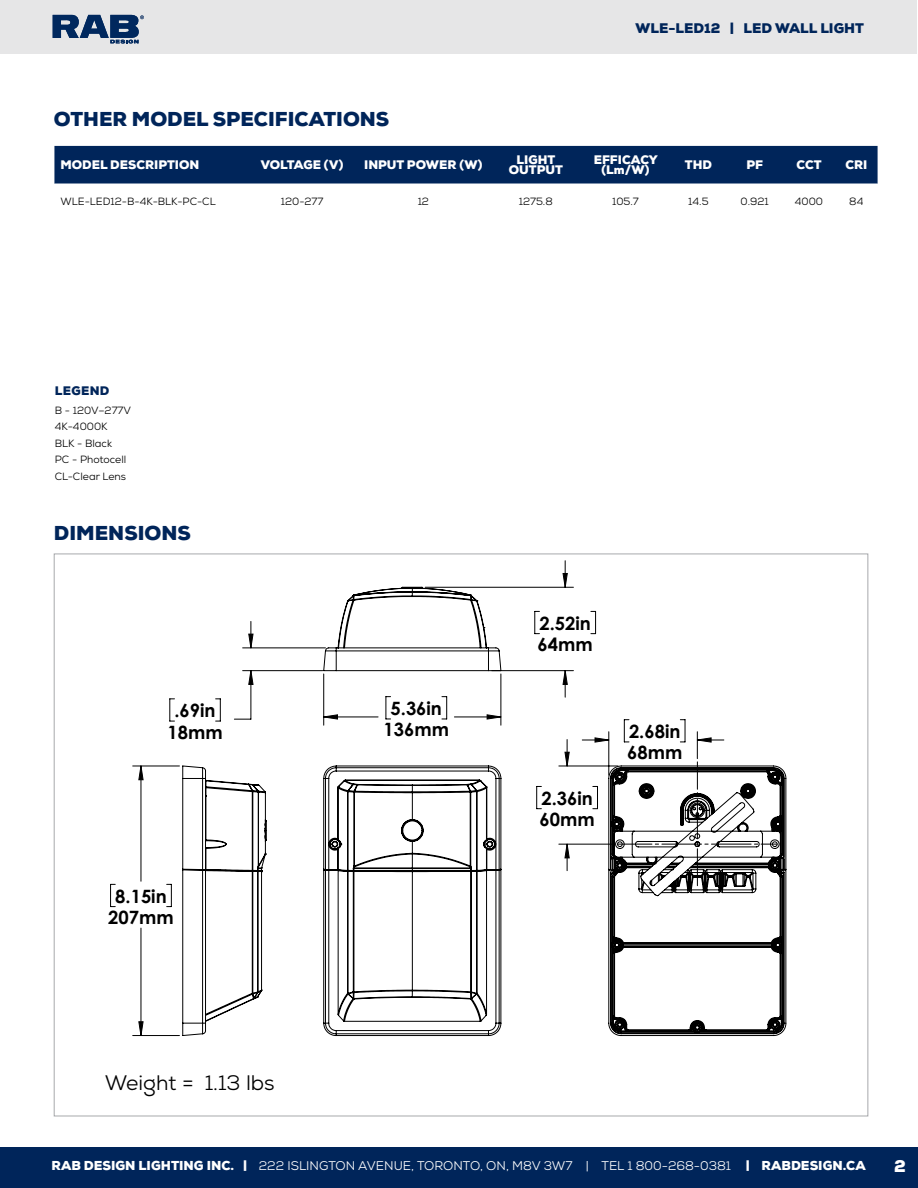
<style>
.page{position:relative;width:918px;height:1188px;background:#fff}
.page>*{position:absolute;margin:0;border:0;box-sizing:border-box;transform-origin:0 0}
.t1{font:21px "Nexa";color:#000}
.t2{font:900 19.5px "Nexa";color:#00255a}
.t3{font:700 18.3px/21.5px "Century Gothic";color:#000;text-align:center}
.t4{font:900 16.5px "Nexa";color:#fff}
.t5{font:900 13.5px "Nexa";color:#00255a}
.t6{font:12.6px "Nexa";color:#fff}
.t7{font:900 12px/10.5px "Nexa";color:#fff;text-align:center}
.t8{font:900 12px "Nexa";letter-spacing:-.02em;color:#fff}
.t9{font:900 12px "Nexa";letter-spacing:.03em;color:#00255a}
.t10{font:10.5px/16.5px "Nexa";color:#000}
.s1{font-weight:900}
</style>
<div class="page">
<div style="left:0;top:1147px;width:918px;height:41px;background:#00255a"></div>
<div style="left:1px;top:1px;width:916px;height:53px;background:#e6e6e7"></div>
<svg style="left:53px;top:15px;width:91px;height:29px"></svg>
<div style="left:54px;top:146px;width:824px;height:38px;background:#00255a"></div>
<svg style="left:110px;top:884px;width:5px;height:23px"></svg>
<hr style="left:133px;top:1035px;width:46px;height:1px;background:#000">
<hr style="left:133px;top:766px;width:46px;height:1px;background:#000">
<svg style="left:565px;top:561px;width:1px;height:12px"></svg>
<svg style="left:139px;top:573px;width:572px;height:463px"></svg>
<svg style="left:323px;top:765px;width:178px;height:271px"></svg>
<svg style="left:182px;top:765px;width:85px;height:271px"></svg>
<svg style="left:608px;top:765px;width:178px;height:271px"></svg>
<svg style="left:323px;top:587px;width:178px;height:84px"></svg>
<p class="t5" style="left:636px;top:19px;width:230px">WLE-LED12 | LED WALL LIGHT</p>
<h2 class="t2" style="left:54px;top:106px;width:337px">OTHER MODEL SPECIFICATIONS</h2>
<p class="t7" style="left:60px;top:160px;width:141px">MODEL DESCRIPTION</p>
<p class="t8" style="left:261px;top:157px;width:84px">VOLTAGE (V)</p>
<p class="t7" style="left:364px;top:160px;width:120px">INPUT POWER (W)</p>
<p class="t7" style="left:509px;top:154px;width:56px">LIGHT<br>OUTPUT</p>
<p class="t7" style="left:594px;top:154px;width:66px">EFFICACY (Lm/W)</p>
<p class="t7" style="left:685px;top:160px;width:29px">THD</p>
<p class="t7" style="left:746px;top:160px;width:18px">PF</p>
<p class="t7" style="left:797px;top:160px;width:27px">CCT</p>
<p class="t7" style="left:845px;top:160px;width:24px">CRI</p>
<p class="t10" style="left:60px;top:193px;width:157px">WLE-LED12-B-4K-BLK-PC-CL</p>
<p class="t10" style="left:281px;top:193px;width:44px">120-277</p>
<p class="t10" style="left:418px;top:193px;width:13px">12</p>
<p class="t10" style="left:519px;top:193px;width:35px">1275.8</p>
<p class="t10" style="left:612px;top:193px;width:28px">105.7</p>
<p class="t10" style="left:688px;top:193px;width:22px">14.5</p>
<p class="t10" style="left:741px;top:193px;width:30px">0.921</p>
<p class="t10" style="left:795px;top:193px;width:30px">4000</p>
<p class="t10" style="left:849px;top:193px;width:16px">84</p>
<p class="t9" style="left:55px;top:383px;width:56px">LEGEND</p>
<p class="t10" style="left:55px;top:402px;width:78px">B - 120V–277V<br>4K-4000K<br>BLK - Black<br>PC - Photocell<br>CL-Clear Lens</p>
<h2 class="t2" style="left:54px;top:520px;width:138px">DIMENSIONS</h2>
<h3 class="t3" style="left:168px;top:699px;width:57px">.69in<br>18mm</h3>
<h3 class="t3" style="left:108px;top:884px;width:67px">8.15in<br>207mm</h3>
<h1 class="t1" style="left:105px;top:1070px;width:172px">Weight = 1.13 lbs</h1>
<h3 class="t3" style="left:384px;top:697px;width:67px">5.36in<br>136mm</h3>
<h3 class="t3" style="left:538px;top:611px;width:57px;text-align:left">2.52in<br>64mm</h3>
<h3 class="t3" style="left:540px;top:786px;width:57px;text-align:left">2.36in<br>60mm</h3>
<h3 class="t3" style="left:627px;top:720px;width:57px;text-align:left">2.68in<br>68mm</h3>
<p class="t6" style="left:51px;top:1158px;width:816px"><span class="s1">RAB DESIGN LIGHTING INC. |</span> 222 ISLINGTON AVENUE, TORONTO, ON, M8V 3W7 | TEL 1 800-268-0381 <span class="s1">| RABDESIGN.CA</span></p>
<h3 class="t4" style="left:894px;top:1155px;width:13px">2</h3>
</div>
